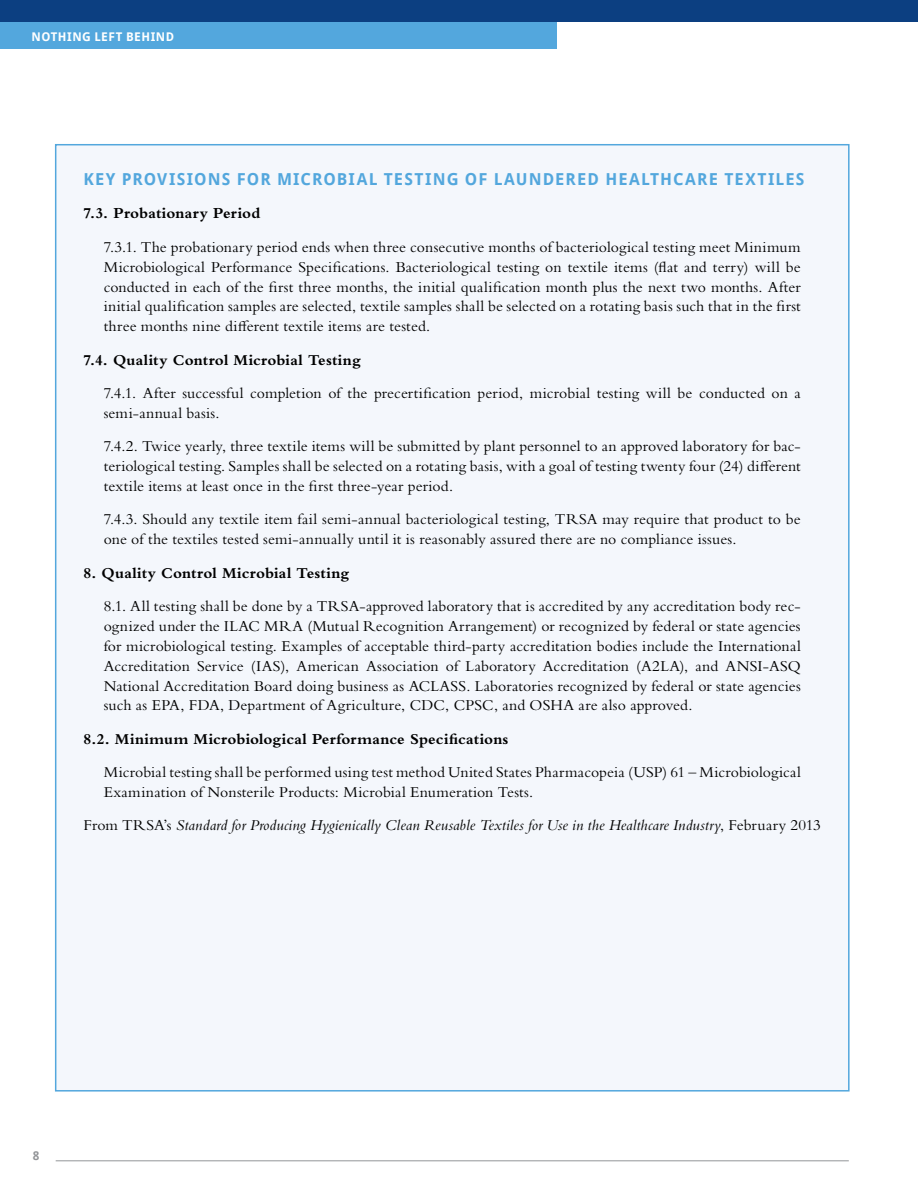
<style>
.page{position:relative;width:918px;height:1188px;background:#fff}
.page>*{position:absolute;margin:0;border:0;box-sizing:border-box;transform-origin:0 0}
.t1{font:700 16.5px "Droid Sans";letter-spacing:.07em;color:#53a7dd}
.t2{font:15.75px/20px "Bembo Std";letter-spacing:.01em;color:#000;text-align:justify}
.t3{font:700 15.75px "Bembo Std";letter-spacing:.01em;color:#000}
.t4{font:italic 15.75px "Bembo Std";letter-spacing:.005em;color:#000}
.t5{font:700 12px "Droid Sans";letter-spacing:.04em;color:#fff}
.t6{font:700 12px "Droid Sans";color:#939598}
.s1{font-style:normal}
</style>
<div class="page">
<div style="left:0;top:14px;width:556px;height:35px;background:#53a7dd"></div>
<div style="left:0;top:0;width:918px;height:22px;background:#0c3f81"></div>
<hr style="left:56px;top:1160px;width:793px;height:1px;background:#939598">
<div style="left:56px;top:145px;width:793px;height:946px;background:#f4f7fc"></div>
<p class="t5" style="left:32px;top:28px;width:144px">NOTHING LEFT BEHIND</p>
<p class="t1" style="left:83px;top:167px;width:723px">KEY PROVISIONS FOR MICROBIAL TESTING OF LAUNDERED HEALTHCARE TEXTILES</p>
<p class="t3" style="left:83px;top:205px;width:179px">7.3. Probationary Period</p>
<p class="t2" style="left:104px;top:237px;width:699px">7.3.1. The probationary period ends when three consecutive months of bacteriological testing meet Minimum Microbiological Performance Specifications. Bacteriological testing on textile items (flat and terry) will be conducted in each of the first three months, the initial qualification month plus the next two months. After initial qualification samples are selected, textile samples shall be selected on a rotating basis such that in the first three months nine different textile items are tested.</p>
<p class="t3" style="left:83px;top:351px;width:279px">7.4. Quality Control Microbial Testing</p>
<p class="t2" style="left:104px;top:383px;width:699px">7.4.1. After successful completion of the precertification period, microbial testing will be conducted on a semi-annual basis.</p>
<p class="t2" style="left:104px;top:436px;width:699px">7.4.2. Twice yearly, three textile items will be submitted by plant personnel to an approved laboratory for bac&shy;teriological testing. Samples shall be selected on a rotating basis, with a goal of testing twenty four (24) different textile items at least once in the first three-year period.</p>
<p class="t2" style="left:104px;top:509px;width:699px">7.4.3. Should any textile item fail semi-annual bacteriological testing, TRSA may require that product to be one of the textiles tested semi-annually until it is reasonably assured there are no compliance issues.</p>
<p class="t3" style="left:83px;top:564px;width:267px">8. Quality Control Microbial Testing</p>
<p class="t2" style="left:104px;top:596px;width:699px">8.1. All testing shall be done by a TRSA-approved laboratory that is accredited by any accreditation body rec&shy;ognized under the ILAC MRA (Mutual Recognition Arrangement) or recognized by federal or state agencies for microbiological testing. Examples of acceptable third-party accreditation bodies include the International Accreditation Service (IAS), American Association of Laboratory Accreditation (A2LA), and ANSI-ASQ National Accreditation Board doing business as ACLASS. Laboratories recognized by federal or state agencies such as EPA, FDA, Department of Agriculture, CDC, CPSC, and OSHA are also approved.</p>
<p class="t3" style="left:83px;top:730px;width:427px">8.2. Minimum Microbiological Performance Specifications</p>
<p class="t2" style="left:104px;top:762px;width:699px">Microbial testing shall be performed using test method United States Pharmacopeia (USP) 61 – Microbiological<br>Examination of Nonsterile Products: Microbial Enumeration Tests.</p>
<p class="t4" style="left:83px;top:816px;width:739px"><span class="s1">From TRSA’s</span> Standard for Producing Hygienically Clean Reusable Textiles for Use in the Healthcare Industry<span class="s1">, February 2013</span></p>
<p class="t6" style="left:33px;top:1147px;width:8px">8</p>
</div>
